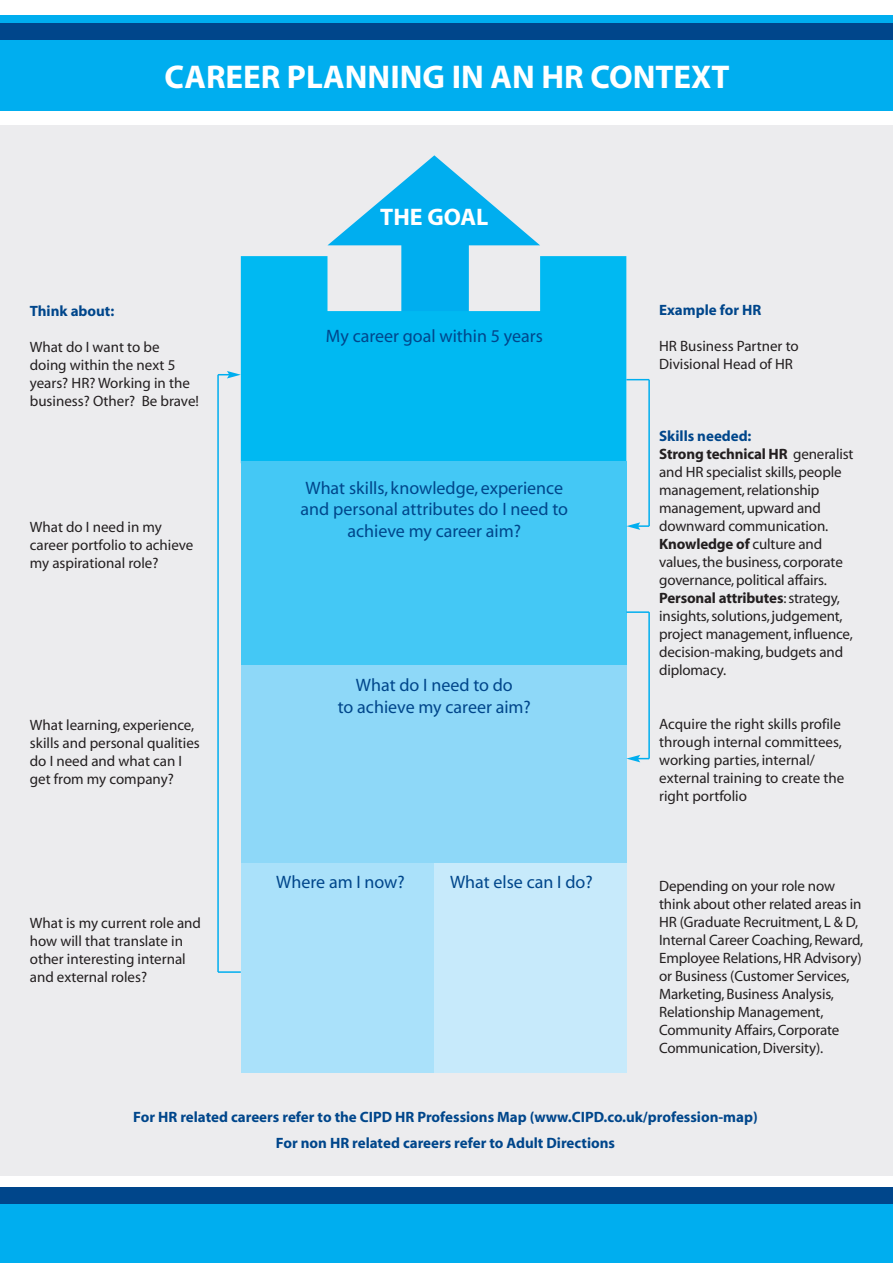
<style>
.page{position:relative;width:893px;height:1263px;background:#fff}
.page>*{position:absolute;margin:0;border:0;box-sizing:border-box;transform-origin:0 0}
.t1{font:700 33px "Myriad";color:#fff}
.t2{font:700 24px "Myriad";color:#fff}
.t3{font:18px/21.6px "Myriad";color:#00468b;text-align:center}
.t4{font:15px/18px "Myriad";letter-spacing:-.01em;color:#231f20}
.t5{font:700 15px/25.5px "Myriad";color:#00468b;text-align:center}
.s1{font-weight:700;color:#00468b}
.s2{font-weight:700}
</style>
<div class="page">
<div style="left:0;top:125px;width:893px;height:1050px;background:#ececee"></div>
<svg style="left:327px;top:155px;width:213px;height:101px"></svg>
<svg style="left:241px;top:256px;width:385px;height:205px;background:#17bdf1"></svg>
<div style="left:241px;top:461px;width:385px;height:210px;background:#44c8f5"></div>
<div style="left:241px;top:665px;width:385px;height:209px;background:#8ed8f8"></div>
<div style="left:241px;top:863px;width:385px;height:209px;background:#aae1fa"></div>
<div style="left:434px;top:863px;width:192px;height:209px;background:#c7eafb"></div>
<hr style="left:218px;top:971px;width:23px;height:2px;background:#00aeef">
<hr style="left:217px;top:375px;width:2px;height:597px;background:#00aeef">
<svg style="left:218px;top:371px;width:23px;height:7px"></svg>
<svg style="left:626px;top:379px;width:23px;height:1px"></svg>
<hr style="left:648px;top:380px;width:2px;height:146px;background:#00aeef">
<svg style="left:626px;top:522px;width:23px;height:8px"></svg>
<hr style="left:626px;top:611px;width:23px;height:2px;background:#00aeef">
<hr style="left:648px;top:612px;width:2px;height:147px;background:#00aeef">
<svg style="left:626px;top:755px;width:23px;height:7px"></svg>
<div style="left:0;top:1203px;width:893px;height:60px;background:#00aeef"></div>
<div style="left:0;top:15px;width:893px;height:95px;background:#00aeef"></div>
<div style="left:0;top:1187px;width:893px;height:16px;background:#00468b"></div>
<div style="left:0;top:23px;width:893px;height:17px;background:#00468b"></div>
<h1 class="t1" style="left:164px;top:64px;width:567px">CAREER PLANNING IN AN HR CONTEXT</h1>
<p class="t5" style="left:30px;top:299px;width:86px">Think about:</p>
<p class="t4" style="left:30px;top:339px;width:171px">What do I want to be doing within the next 5 years? HR? Working in the business? Other? Be brave!</p>
<p class="t4" style="left:30px;top:519px;width:165px">What do I need in my career portfolio to achieve my aspirational role?</p>
<p class="t4" style="left:30px;top:717px;width:172px">What learning, experience, skills and personal qualities do I need and what can I get from my company?</p>
<p class="t4" style="left:30px;top:915px;width:173px">What is my current role and how will that translate in other interesting internal and external roles?</p>
<h2 class="t2" style="left:380px;top:208px;width:110px">THE GOAL</h2>
<p class="t3" style="left:326px;top:327px;width:218px">My career goal within 5 years</p>
<p class="t3" style="left:301px;top:478px;width:269px">What skills, knowledge, experience and personal attributes do I need to achieve my career aim?</p>
<p class="t3" style="left:338px;top:676px;width:195px">What do I need to do<br>to achieve my career aim?</p>
<p class="t3" style="left:276px;top:872px;width:130px">Where am I now?</p>
<p class="t3" style="left:450px;top:872px;width:144px">What else can I do?</p>
<p class="t5" style="left:659px;top:298px;width:104px">Example for HR</p>
<p class="t4" style="left:659px;top:338px;width:141px">HR Business Partner to<br>Divisional Head of HR</p>
<p class="t4" style="left:659px;top:428px;width:196px"><span class="s1">Skills needed:<br></span><span class="s2">Strong technical HR</span> generalist and HR specialist skills, people management, relationship management, upward and downward communication.<br><span class="s2">Knowledge of</span> culture and values, the business, corporate governance, political affairs.<br><span class="s2">Personal attributes</span>: strategy, insights, solutions, judgement, project management, influence, decision-making, budgets and diplomacy.</p>
<p class="t4" style="left:659px;top:716px;width:187px">Acquire the right skills profile through internal committees, working parties, internal/ external training to create the right portfolio</p>
<p class="t4" style="left:659px;top:878px;width:206px">Depending on your role now think about other related areas in<br>HR (Graduate Recruitment, L &amp; D,<br>Internal Career Coaching, Reward,<br>Employee Relations, HR Advisory) or Business (Customer Services,<br>Marketing, Business Analysis,<br>Relationship Management,<br>Community Affairs, Corporate<br>Communication, Diversity).</p>
<p class="t5" style="left:133px;top:1106px;width:626px">For HR related careers refer to the CIPD HR Professions Map (www.CIPD.co.uk/profession-map)<br>For non HR related careers refer to Adult Directions</p>
</div>
